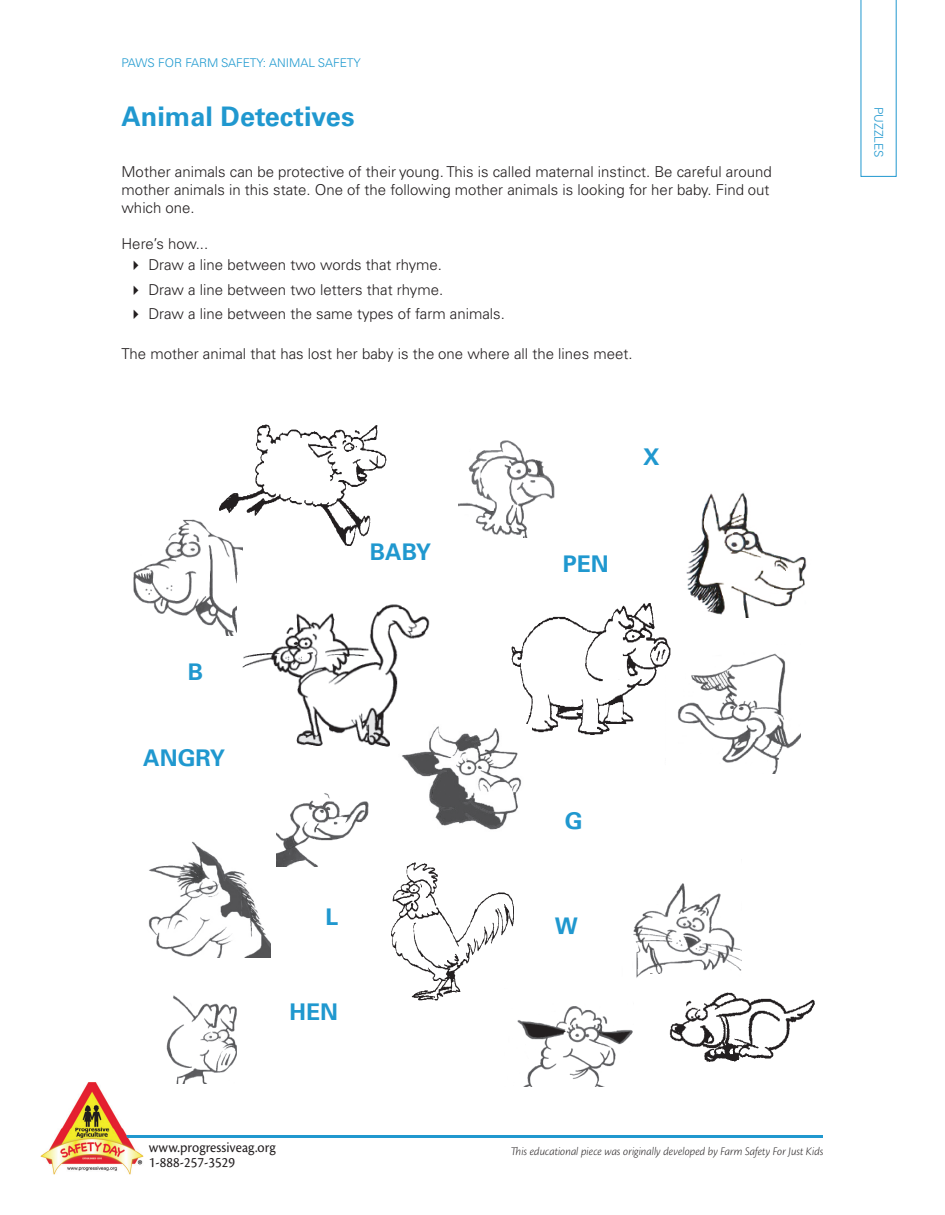
<style>
.page{position:relative;width:945px;height:1215px;background:#fff}
.page>*{position:absolute;margin:0;border:0;box-sizing:border-box;transform-origin:0 0}
.t1{font:700 27px "Univers LT Pro 65";color:#2098cf}
.t2{font:700 22.95px "Univers LT Pro 65";color:#2098cf}
.t3{font:300 15px/18px "Univers LT Pro 45";color:#231f20}
.t4{font:15px/15px "Cronos Pro";letter-spacing:.005em;color:#231f20;scale:.95 1}
.t5{font:italic 300 12px "Cronos Pro";color:#231f20;scale:.95 1}
.t6{font:300 12px "Univers LT Pro 45";color:#1e99cf}
.t7{font:300 12px "Univers LT Pro 45";color:#2098cf}
</style>
<div class="page">
<hr style="left:122px;top:1136px;width:702px;height:2px;background:#2098cf">
<svg style="left:861px;top:0;width:35px;height:177px"></svg>
<img style="left:40px;top:1083px;width:103px;height:91px">
<img style="left:122px;top:1136px;width:21px;height:2px">
<img style="left:633px;top:883px;width:109px;height:95px">
<img style="left:133px;top:519px;width:109px;height:117px">
<img style="left:670px;top:648px;width:130px;height:126px">
<img style="left:148px;top:841px;width:123px;height:116px">
<img style="left:686px;top:492px;width:121px;height:125px">
<img style="left:166px;top:995px;width:71px;height:89px">
<img style="left:517px;top:1006px;width:116px;height:81px">
<img style="left:277px;top:793px;width:92px;height:73px">
<img style="left:459px;top:440px;width:96px;height:98px">
<img style="left:238px;top:575px;width:192px;height:172px">
<img style="left:391px;top:863px;width:123px;height:137px">
<img style="left:219px;top:425px;width:167px;height:121px">
<img style="left:512px;top:603px;width:158px;height:132px">
<img style="left:650px;top:973px;width:165px;height:89px">
<img style="left:394px;top:725px;width:138px;height:105px">
<p class="t6" style="left:122px;top:55px;width:241px">PAWS FOR FARM SAFETY: ANIMAL SAFETY</p>
<h1 class="t1" style="left:122px;top:101px;width:235px">Animal Detectives</h1>
<p class="t3" style="left:122px;top:162px;width:652px">Mother animals can be protective of their young. This is called maternal instinct. Be careful around mother animals in this state. One of the following mother animals is looking for her baby. Find out which one.</p>
<p class="t3" style="left:122px;top:234px;width:88px">Here’s how...</p>
<p class="t3" style="left:128px;top:256px;width:315px">✔ Draw a line between two words that rhyme.</p>
<p class="t3" style="left:128px;top:280px;width:316px">✔ Draw a line between two letters that rhyme.</p>
<p class="t3" style="left:128px;top:305px;width:378px">✔ Draw a line between the same types of farm animals.</p>
<p class="t3" style="left:122px;top:344px;width:513px">The mother animal that has lost her baby is the one where all the lines meet.</p>
<h2 class="t2" style="left:188px;top:658px;width:17px">B</h2>
<h2 class="t2" style="left:143px;top:744px;width:83px">ANGRY</h2>
<h2 class="t2" style="left:370px;top:538px;width:63px">BABY</h2>
<h2 class="t2" style="left:325px;top:903px;width:14px">L</h2>
<h2 class="t2" style="left:290px;top:998px;width:50px">HEN</h2>
<h2 class="t2" style="left:643px;top:443px;width:18px">X</h2>
<h2 class="t2" style="left:563px;top:550px;width:47px">PEN</h2>
<h2 class="t2" style="left:565px;top:807px;width:19px">G</h2>
<h2 class="t2" style="left:555px;top:912px;width:24px">W</h2>
<p class="t4" style="left:149px;top:1140px;width:135px">www.progressiveag.org<br>1-888-257-3529</p>
<p class="t5" style="left:521px;top:1145px;width:320px">is educational piece was originally developed by Farm Safety For Just Kids</p>
<p class="t7" style="left:886px;top:107px;width:52px;rotate:90deg">PUZZLES</p>
</div>
